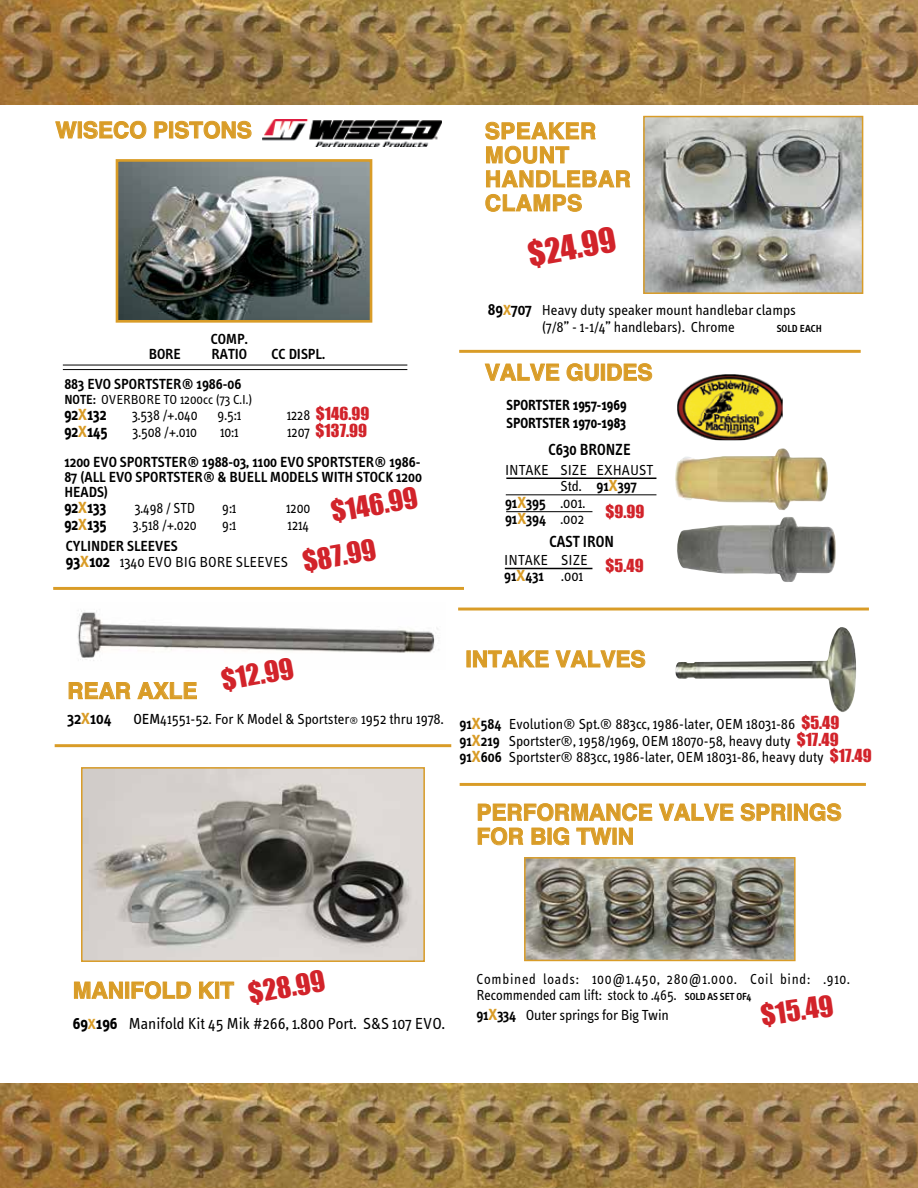
<style>
.page{position:relative;width:918px;height:1188px;background:#fff}
.page>*{position:absolute;margin:0;border:0;box-sizing:border-box;transform-origin:0 0}
.t1{font:31.65px "Impact";color:#d2232a}
.t2{font:27px/44.2px "Impact";color:#d2232a}
.t3{font:700 22.5px/24px "Helvetica";color:#d99c27}
.t4{font:700 22.5px/24px "Helvetica";letter-spacing:.02em;color:#d99c27}
.t5{font:16.5px "Info Text";color:#000}
.t6{font:16.5px "Impact";color:#d2232a}
.t7{font:700 16.5px "Info Text";color:#000;scale:.95 1}
.t8{font:600 16.5px "Info Text";color:#000;scale:.95 1}
.t9{font:600 16.5px "Info Text";color:#000}
.t10{font:15px/16.5px "Info Text";color:#000}
.t11{font:600 15px/15px "Info Text";color:#000;text-align:justify}
.t12{font:15px/16.5px "Info Text";letter-spacing:.055em;color:#000;scale:.95 1}
.t13{font:15px "Info Text";color:#000;scale:.95 1}
.t14{font:700 15px/18px "Info Text";color:#000;scale:.95 1}
.t15{font:13.5px "Info Text";color:#000}
.t16{font:600 10.5px "Info Text";color:#000}
.s1{font-weight:600}
.s2{color:#d99c27}
.s3{font-family:"Info Text";font-size:15px;color:#000}
.s4{font-weight:700;font-size:16.5px}
.s5{font-weight:700;font-size:16.5px;color:#d99c27}
.s6{font-weight:600;font-size:16.5px}
.s7{font-weight:700;color:#d99c27}
.s8{font-weight:400}
.s9{font-style:inherit}
.s10{font-size:10.5px}
.s11{font-family:"Impact";font-size:16.5px;color:#d2232a}
.s12{font-weight:700}
.s13{font-weight:700;font-size:15px;color:#d99c27}
.s14{font-weight:600;font-size:10.5px}
</style>
<div class="page">
<img style="left:0;top:0;width:918px;height:104px">
<img style="left:0;top:1083px;width:918px;height:105px">
<hr style="left:459px;top:350px;width:402px;height:3px;background:#d99c27">
<svg style="left:55px;top:121px;width:22px;height:18px"></svg>
<div style="left:78px;top:121px;width:4px;height:17px;border:1px solid #d99c27"></div>
<svg style="left:83px;top:121px;width:64px;height:18px"></svg>
<svg style="left:154px;top:121px;width:14px;height:18px"></svg>
<div style="left:169px;top:121px;width:4px;height:17px;border:1px solid #d99c27"></div>
<svg style="left:174px;top:121px;width:78px;height:18px"></svg>
<img style="left:120px;top:163px;width:248px;height:156px">
<div style="left:116px;top:159px;width:256px;height:164px;border:3px solid #d99c27"></div>
<img style="left:262px;top:119px;width:180px;height:28px">
<hr style="left:63px;top:365px;width:344px;height:1px;background:#000">
<hr style="left:63px;top:369px;width:344px;height:1px;background:#000">
<img style="left:677px;top:374px;width:106px;height:66px">
<hr style="left:506px;top:478px;width:150px;height:1px;background:#000">
<hr style="left:505px;top:568px;width:87px;height:1px;background:#000">
<img style="left:675px;top:448px;width:153px;height:62px">
<img style="left:677px;top:517px;width:159px;height:65px">
<hr style="left:506px;top:511px;width:86px;height:1px;background:#000">
<hr style="left:506px;top:494px;width:150px;height:1px;background:#000">
<svg style="left:484px;top:363px;width:76px;height:18px"></svg>
<svg style="left:566px;top:363px;width:33px;height:19px"></svg>
<div style="left:601px;top:364px;width:4px;height:17px;border:1px solid #d99c27"></div>
<svg style="left:607px;top:363px;width:45px;height:19px"></svg>
<svg style="left:74px;top:981px;width:49px;height:18px"></svg>
<div style="left:125px;top:982px;width:4px;height:17px;border:1px solid #d99c27"></div>
<svg style="left:131px;top:981px;width:60px;height:19px"></svg>
<svg style="left:199px;top:981px;width:35px;height:18px"></svg>
<svg style="left:68px;top:682px;width:63px;height:18px"></svg>
<svg style="left:137px;top:682px;width:60px;height:18px"></svg>
<hr style="left:55px;top:744px;width:396px;height:3px;background:#d99c27">
<img style="left:646px;top:119px;width:214px;height:172px">
<div style="left:643px;top:116px;width:220px;height:178px;border:2px solid #d99c27"></div>
<svg style="left:485px;top:122px;width:111px;height:42px"></svg>
<svg style="left:485px;top:170px;width:145px;height:42px"></svg>
<div style="left:467px;top:650px;width:4px;height:17px;border:1px solid #d99c27"></div>
<svg style="left:473px;top:650px;width:76px;height:18px"></svg>
<svg style="left:555px;top:650px;width:91px;height:18px"></svg>
<img style="left:675px;top:627px;width:182px;height:85px">
<svg style="left:740px;top:803px;width:46px;height:19px"></svg>
<div style="left:788px;top:804px;width:4px;height:17px;border:1px solid #d99c27"></div>
<svg style="left:794px;top:803px;width:48px;height:19px"></svg>
<svg style="left:477px;top:803px;width:257px;height:43px"></svg>
<img style="left:527px;top:860px;width:266px;height:98px">
<div style="left:524px;top:857px;width:272px;height:104px;border:2px solid #d99c27"></div>
<hr style="left:460px;top:783px;width:406px;height:3px;background:#d99c27">
<hr style="left:458px;top:608px;width:411px;height:3px;background:#d99c27">
<hr style="left:53px;top:587px;width:411px;height:3px;background:#d99c27">
<img style="left:77px;top:611px;width:361px;height:50px">
<img style="left:84px;top:770px;width:338px;height:189px">
<div style="left:81px;top:767px;width:344px;height:195px;border:2px solid #d99c27"></div>
<svg style="left:217px;top:654px;width:80px;height:7px"></svg>
<h3 class="t3" style="left:56px;top:118px;width:44px">WISECO</h3>
<h3 class="t3" style="left:153px;top:118px;width:67px">PISTONS</h3>
<p class="t11" style="left:211px;top:331px;width:38px">COMP.</p>
<p class="t11" style="left:149px;top:346px;width:34px">BORE</p>
<p class="t11" style="left:212px;top:346px;width:37px">RATIO</p>
<p class="t11" style="left:272px;top:346px;width:55px">CC DISPL.</p>
<p class="t11" style="left:64px;top:376px;width:179px">883 EVO SPORTSTER® 1986-06</p>
<p class="t15" style="left:64px;top:392px;width:190px"><span class="s1">NOTE:</span> OVERBORE TO 1200cc (73 C.I.)</p>
<p class="t7" style="left:64px;top:405px;width:46px">92<span class="s2">X</span>132</p>
<p class="t13" style="left:132px;top:407px;width:70px">3.538 /+.040</p>
<p class="t13" style="left:218px;top:407px;width:26px">9.5:1</p>
<p class="t6" style="left:287px;top:404px;width:84px"><span class="s3">1228</span> $146.99</p>
<p class="t7" style="left:64px;top:422px;width:47px">92<span class="s2">X</span>145</p>
<p class="t13" style="left:133px;top:423px;width:69px">3.508 /+.010</p>
<p class="t13" style="left:220px;top:423px;width:21px">10:1</p>
<p class="t6" style="left:287px;top:420px;width:81px"><span class="s3">1207</span> $137.99</p>
<p class="t11" style="left:64px;top:454px;width:359px">1200 EVO SPORTSTER® 1988-03, 1100 EVO SPORTSTER® 1986- 87 (ALL EVO SPORTSTER® &amp; BUELL MODELS WITH STOCK 1200<br>HEADS)</p>
<p class="t7" style="left:64px;top:498px;width:46px">92<span class="s2">X</span>133</p>
<p class="t13" style="left:135px;top:500px;width:65px">3.498 / STD</p>
<p class="t13" style="left:222px;top:500px;width:16px">9:1</p>
<p class="t13" style="left:286px;top:500px;width:27px">1200</p>
<p class="t7" style="left:64px;top:515px;width:46px">92<span class="s2">X</span>135</p>
<p class="t13" style="left:133px;top:516px;width:69px">3.518 /+.020</p>
<p class="t13" style="left:222px;top:516px;width:16px">9:1</p>
<p class="t13" style="left:288px;top:516px;width:24px">1214</p>
<p class="t10" style="left:66px;top:538px;width:224px"><span class="s1">CYLINDER SLEEVES<br></span><span class="s4">93</span><span class="s5">X</span><span class="s4">102</span> 1340 EVO BIG BORE SLEEVES</p>
<h2 class="t2" style="left:291px;top:496px;width:126px;text-indent:37px;rotate:-10deg">$146.99 $87.99</h2>
<h3 class="t4" style="left:485px;top:119px;width:148px">SPEAKER<br>MOUNT<br>HANDLEBAR<br>CLAM</h3>
<h3 class="t3" style="left:552px;top:191px;width:32px">PS</h3>
<h1 class="t1" style="left:525px;top:235px;width:90px;rotate:-10deg">$24.99</h1>
<p class="t10" style="left:488px;top:302px;width:310px;text-align:center"><span class="s6">89</span><span class="s7">X</span><span class="s6">707</span> Heavy duty speaker mount handlebar clamps (7/8” - 1-1/4” handlebars). Chrome</p>
<p class="t16" style="left:777px;top:323px;width:47px">SOLD EACH</p>
<h3 class="t3" style="left:485px;top:361px;width:169px">VALVE GUIDES</h3>
<p class="t14" style="left:507px;top:396px;width:128px">SPORTSTER 1957-1969<br>SPORTSTER 1970-1983</p>
<p class="t8" style="left:548px;top:440px;width:88px">C630 BRONZE</p>
<p class="t10" style="left:505px;top:462px;width:150px">INTAKE SIZE EXHAUST</p>
<p class="t11" style="left:561px;top:479px;width:78px"><span class="s8">Std.</span> 91<span class="s5">X</span>397</p>
<p class="t11" style="left:505px;top:496px;width:82px">91<span class="s5">X</span>395 <span class="s8">.001.</span></p>
<p class="t11" style="left:505px;top:512px;width:81px">91<span class="s5">X</span>394 <span class="s8">.002</span></p>
<p class="t10" style="left:504px;top:552px;width:85px">INTAKE SIZE<br><span class="s1">91</span><span class="s5">X</span><span class="s1">431</span> .001</p>
<p class="t6" style="left:606px;top:501px;width:40px">$9.99</p>
<p class="t6" style="left:606px;top:556px;width:40px">$5.49</p>
<p class="t8" style="left:550px;top:533px;width:69px">CAST IRON</p>
<h3 class="t3" style="left:67px;top:679px;width:129px">REAR AXLE</h3>
<h2 class="t2" style="left:218px;top:658px;width:74px;rotate:-10deg">$12.99</h2>
<p class="t9" style="left:67px;top:709px;width:46px">32<span class="s7">X</span>104</p>
<p class="t10" style="left:133px;top:711px;width:312px"><span class="s9">OEM</span>41551-52. For K Model &amp; Sportster<span class="s10">®</span> 1952 thru 1978.</p>
<h3 class="t3" style="left:465px;top:647px;width:182px">INTAKE VALVES</h3>
<p class="t10" style="left:460px;top:716px;width:414px"><span class="s1">91</span><span class="s5">X</span><span class="s1">584</span> Evolution® Spt.® 883cc, 1986-later, OEM 18031-86 <span class="s11">$5.49<br></span><span class="s1">91</span><span class="s5">X</span><span class="s1">219</span> Sportster®, 1958/1969, OEM 18070-58, heavy duty <span class="s11">$17.49<br></span><span class="s1">91</span><span class="s5">X</span><span class="s1">606</span> Sportster® 883cc, 1986-later, OEM 18031-86, heavy duty <span class="s11">$17.49</span></p>
<h3 class="t3" style="left:476px;top:801px;width:367px">PERFORMANCE VALVE SPRINGS<br>FOR BIG TWIN</h3>
<h3 class="t3" style="left:73px;top:979px;width:163px">MANIFOLD KIT</h3>
<h2 class="t2" style="left:245px;top:971px;width:79px;rotate:-10deg">$28.99</h2>
<p class="t5" style="left:73px;top:1014px;width:374px"><span class="s12">69</span><span class="s13">X</span><span class="s12">196</span> Manifold Kit 45 Mik #266, 1.800 Port. S&amp;S 107 EVO.</p>
<p class="t12" style="left:476px;top:971px;width:395px">Combined loads: 100@1.450, 280@1.000. Coil bind: .910.<br>Recommended cam lift: stock to .465. <span class="s14">SOLD AS SET OF4</span></p>
<p class="t10" style="left:476px;top:1007px;width:194px"><span class="s1">91</span><span class="s5">X</span><span class="s1">334</span> Outer springs for Big Twin</p>
<h2 class="t2" style="left:758px;top:993px;width:74px;rotate:-8deg">$15.49</h2>
</div>
